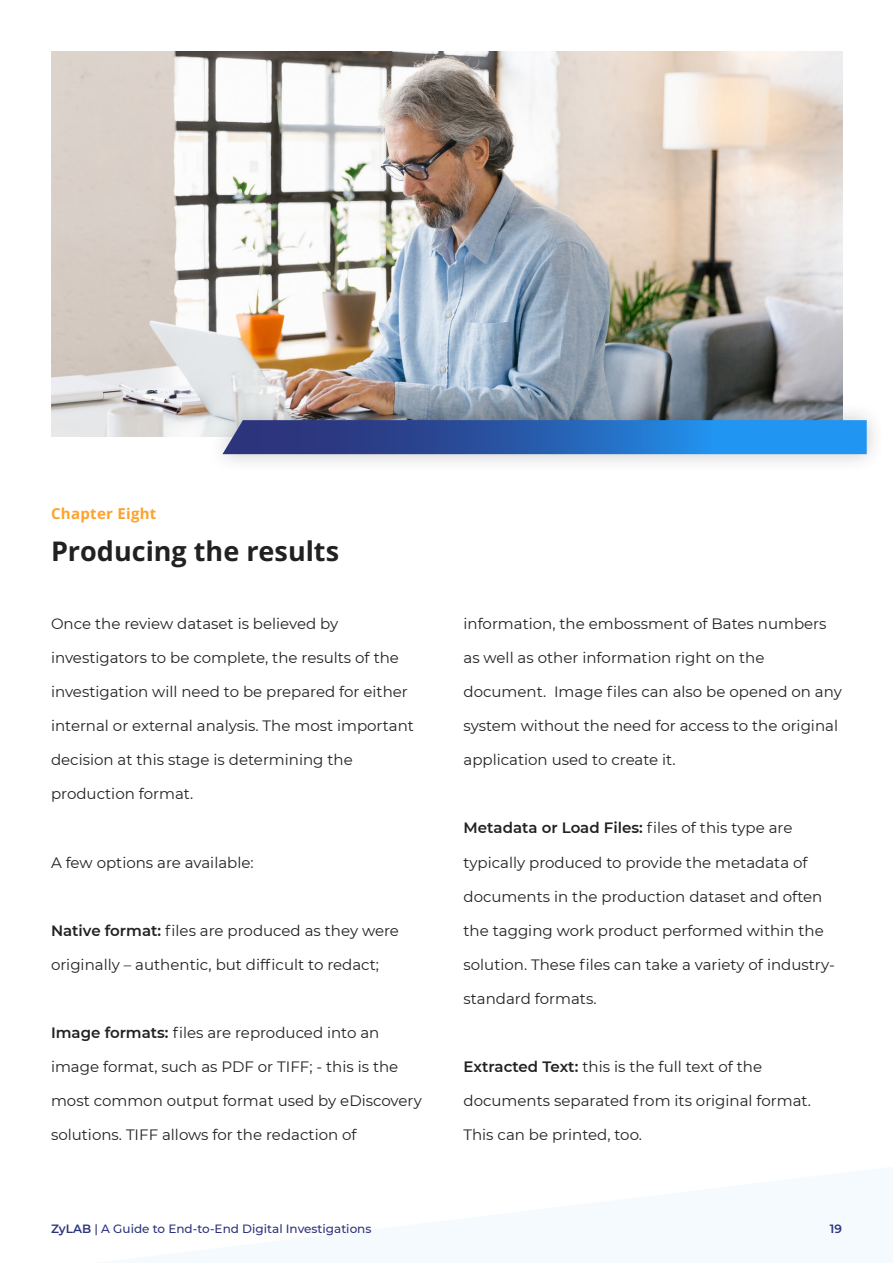
<style>
.page{position:relative;width:893px;height:1263px;background:#fff}
.page>*{position:absolute;margin:0;border:0;box-sizing:border-box;transform-origin:0 0}
.t1{font:700 27px "Open Sans";color:#212121}
.t2{font:15px "Montserrat";color:#212121}
.t3{font:600 15px "Montserrat";color:#212121}
.t4{font:700 15px "Open Sans";letter-spacing:.02em;color:#fea22b}
.t5{font:500 12px "Montserrat";color:#2c347c}
.t6{font:600 12px "Montserrat";color:#2c347c}
.s1{font-weight:600}
.s2{font-weight:400}
</style>
<div class="page">
<img style="left:51px;top:51px;width:791px;height:385px">
<div style="left:206px;top:401px;width:679px;height:72px;background:#212121;opacity:.24"></div>
<svg style="left:222px;top:420px;width:645px;height:34px;background:#2a67b7"></svg>
<svg style="left:101px;top:1167px;width:792px;height:96px;fill:#f4fafe"></svg>
<p class="t4" style="left:51px;top:503px;width:107px">Chapter Eight</p>
<p class="t1" style="left:51px;top:533px;width:290px">Producing the results</p>
<p class="t2" style="left:51px;top:614px;width:289px">Once the review dataset is believed by</p>
<p class="t2" style="left:51px;top:648px;width:349px">investigators to be complete, the results of the</p>
<p class="t2" style="left:51px;top:682px;width:358px">investigation will need to be prepared for either</p>
<p class="t2" style="left:51px;top:716px;width:365px">internal or external analysis. The most important</p>
<p class="t2" style="left:51px;top:750px;width:303px">decision at this stage is determining the</p>
<p class="t2" style="left:51px;top:784px;width:144px">production format.</p>
<p class="t2" style="left:51px;top:852px;width:204px">A few options are available:</p>
<p class="t2" style="left:51px;top:920px;width:349px"><span class="s1">Native format:</span> files are produced as they were</p>
<p class="t2" style="left:51px;top:954px;width:330px">originally – authentic, but difficult to redact;</p>
<p class="t2" style="left:51px;top:1022px;width:330px"><span class="s1">Image formats:</span> files are reproduced into an</p>
<p class="t2" style="left:51px;top:1056px;width:349px">image format, such as PDF or TIFF; - this is the</p>
<p class="t2" style="left:51px;top:1090px;width:372px">most common output format used by eDiscovery</p>
<p class="t2" style="left:51px;top:1124px;width:307px">solutions. TIFF allows for the redaction of</p>
<p class="t2" style="left:463px;top:614px;width:365px">information, the embossment of Bates numbers</p>
<p class="t2" style="left:463px;top:648px;width:302px">as well as other information right on the</p>
<p class="t2" style="left:463px;top:682px;width:380px">document. Image files can also be opened on any</p>
<p class="t2" style="left:463px;top:716px;width:376px">system without the need for access to the original</p>
<p class="t2" style="left:463px;top:750px;width:214px">application used to create it.</p>
<p class="t3" style="left:463px;top:817px;width:330px">Metadata or Load Files: <span class="s2">files of this type are</span></p>
<p class="t2" style="left:463px;top:852px;width:346px">typically produced to provide the metadata of</p>
<p class="t2" style="left:463px;top:886px;width:360px">documents in the production dataset and often</p>
<p class="t2" style="left:463px;top:920px;width:362px">the tagging work product performed within the</p>
<p class="t2" style="left:463px;top:954px;width:373px">solution. These files can take a variety of industry-</p>
<p class="t2" style="left:463px;top:988px;width:135px">standard formats.</p>
<p class="t2" style="left:463px;top:1056px;width:300px"><span class="s1">Extracted Text:</span> this is the full text of the</p>
<p class="t2" style="left:463px;top:1090px;width:349px">documents separated from its original format.</p>
<p class="t2" style="left:463px;top:1124px;width:180px">This can be printed, too.</p>
<p class="t5" style="left:51px;top:1220px;width:322px"><span class="s1">ZyLAB</span> | A Guide to End-to-End Digital Investigations</p>
<p class="t6" style="left:830px;top:1220px;width:14px">19</p>
</div>
